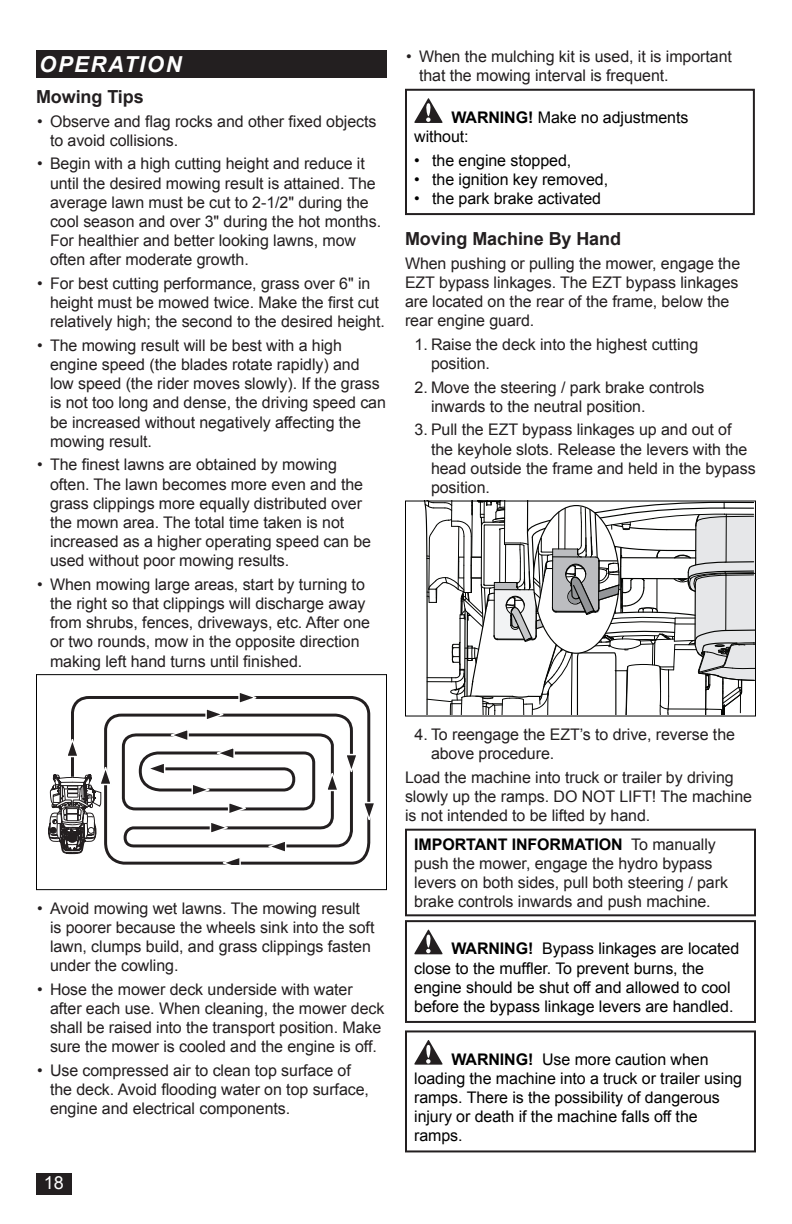
<style>
.page{position:relative;width:792px;height:1224px;background:#fff}
.page>*{position:absolute;margin:0;border:0;box-sizing:border-box;transform-origin:0 0}
.t1{font:italic 700 22px "Arial";letter-spacing:.075em;color:#fff}
.Head_9{font:700 18px "Arial";letter-spacing:-.005em;color:#231f20}
.Head_9A{font:700 18px "Arial";letter-spacing:-.005em;color:#231f20}
.t2{font:18px "Arial";color:#fff}
.Body_Text{font:16px/19.2px "Arial";letter-spacing:-.005em;color:#231f20}
.t3{font:16px/19.2px "Arial";letter-spacing:-.005em;color:#000}
.s1{font-weight:700}
.s2{font-weight:700;color:#000}
</style>
<div class="page">
<div style="left:36px;top:1174px;width:35px;height:21px;background:#231f20"></div>
<div style="left:36px;top:50px;width:351px;height:28px;background:#231f20"></div>
<svg style="left:71px;top:696px;width:300px;height:169px"></svg>
<svg style="left:68px;top:738px;width:12px;height:20px"></svg>
<svg style="left:325px;top:753px;width:34px;height:39px"></svg>
<svg style="left:361px;top:801px;width:13px;height:20px"></svg>
<svg style="left:237px;top:693px;width:20px;height:13px"></svg>
<svg style="left:204px;top:707px;width:20px;height:15px"></svg>
<svg style="left:190px;top:782px;width:57px;height:54px"></svg>
<svg style="left:170px;top:727px;width:20px;height:16px"></svg>
<svg style="left:216px;top:745px;width:20px;height:16px"></svg>
<svg style="left:268px;top:839px;width:20px;height:15px"></svg>
<svg style="left:147px;top:761px;width:20px;height:15px"></svg>
<svg style="left:222px;top:855px;width:20px;height:10px"></svg>
<svg style="left:48px;top:766px;width:65px;height:99px"></svg>
<div style="left:36px;top:674px;width:351px;height:216px;border:1px solid #000"></div>
<svg style="left:414px;top:98px;width:29px;height:25px"></svg>
<div style="left:405px;top:89px;width:350px;height:126px;border:2px solid #231f20"></div>
<svg style="left:424px;top:503px;width:330px;height:212px"></svg>
<div style="left:405px;top:501px;width:351px;height:216px;border:1px solid #000"></div>
<div style="left:405px;top:829px;width:351px;height:87px;border:2px solid #231f20"></div>
<svg style="left:414px;top:929px;width:29px;height:25px"></svg>
<div style="left:405px;top:920px;width:351px;height:103px;border:2px solid #231f20"></div>
<svg style="left:414px;top:1040px;width:29px;height:25px"></svg>
<div style="left:405px;top:1030px;width:351px;height:122px;border:2px solid #231f20"></div>
<h1 class="t1" style="left:39px;top:50px;width:144px">OPERATION</h1>
<p class="Head_9A" style="left:36px;top:85px;width:109px">Mowing Tips</p>
<p class="Body_Text" style="left:50px;top:112px;width:328px;text-indent:-13px">• Observe and flag rocks and other fixed objects to avoid collisions.</p>
<p class="Body_Text" style="left:50px;top:154px;width:333px;text-indent:-13px">• Begin with a high cutting height and reduce it until the desired mowing result is attained. The average lawn must be cut to 2-1/2" during the cool season and over 3" during the hot months.<br>For healthier and better looking lawns, mow often after moderate growth.</p>
<p class="Body_Text" style="left:50px;top:274px;width:336px;text-indent:-13px">• For best cutting performance, grass over 6" in height must be mowed twice. Make the first cut relatively high; the second to the desired height.</p>
<p class="Body_Text" style="left:50px;top:336px;width:337px;text-indent:-13px">• The mowing result will be best with a high engine speed (the blades rotate rapidly) and low speed (the rider moves slowly). If the grass is not too long and dense, the driving speed can be increased without negatively affecting the mowing result.</p>
<p class="Body_Text" style="left:50px;top:455px;width:323px;text-indent:-13px">• The finest lawns are obtained by mowing often. The lawn becomes more even and the grass clippings more equally distributed over the mown area. The total time taken is not increased as a higher operating speed can be used without poor mowing results.</p>
<p class="Body_Text" style="left:50px;top:575px;width:322px;text-indent:-13px">• When mowing large areas, start by turning to the right so that clippings will discharge away from shrubs, fences, driveways, etc. After one or two rounds, mow in the opposite direction making left hand turns until finished.</p>
<p class="Body_Text" style="left:419px;top:47px;width:314px;text-indent:-13px">• When the mulching kit is used, it is important that the mowing interval is frequent.</p>
<p class="t3" style="left:414px;top:108px;width:276px;text-indent:37px"><span class="s1">WARNING!</span> Make no adjustments without:</p>
<p class="t3" style="left:414px;top:151px;width:159px">• the engine stopped,</p>
<p class="t3" style="left:414px;top:170px;width:195px">• the ignition key removed,</p>
<p class="t3" style="left:414px;top:189px;width:188px">• the park brake activated</p>
<p class="Head_9" style="left:405px;top:227px;width:218px">Moving Machine By Hand</p>
<p class="Body_Text" style="left:405px;top:254px;width:337px">When pushing or pulling the mower, engage the EZT bypass linkages. The EZT bypass linkages are located on the rear of the frame, below the rear engine guard.</p>
<p class="Body_Text" style="left:431px;top:335px;width:269px;text-indent:-16px">1. Raise the deck into the highest cutting position.</p>
<p class="Body_Text" style="left:431px;top:378px;width:275px;text-indent:-16px">2. Move the steering / park brake controls inwards to the neutral position.</p>
<p class="Body_Text" style="left:431px;top:420px;width:326px;text-indent:-16px">3. Pull the EZT bypass linkages up and out of the keyhole slots. Release the levers with the head outside the frame and held in the bypass position.</p>
<p class="Body_Text" style="left:50px;top:899px;width:326px;text-indent:-13px">• Avoid mowing wet lawns. The mowing result is poorer because the wheels sink into the soft lawn, clumps build, and grass clippings fasten under the cowling.</p>
<p class="Body_Text" style="left:50px;top:980px;width:336px;text-indent:-13px">• Hose the mower deck underside with water after each use. When cleaning, the mower deck shall be raised into the transport position. Make sure the mower is cooled and the engine is off.</p>
<p class="Body_Text" style="left:50px;top:1061px;width:321px;text-indent:-13px">• Use compressed air to clean top surface of the deck. Avoid flooding water on top surface, engine and electrical components.</p>
<p class="t2" style="left:44px;top:1171px;width:22px">18</p>
<p class="Body_Text" style="left:431px;top:725px;width:306px;text-indent:-16px">4. To reengage the EZT’s to drive, reverse the above procedure.</p>
<p class="Body_Text" style="left:405px;top:768px;width:349px">Load the machine into truck or trailer by driving slowly up the ramps. DO NOT LIFT! The machine is not intended to be lifted by hand.</p>
<p class="Body_Text" style="left:414px;top:834px;width:315px"><span class="s2">IMPORTANT INFORMATION</span> To manually push the mower, engage the hydro bypass levers on both sides, pull both steering / park brake controls inwards and push machine.</p>
<p class="t3" style="left:414px;top:939px;width:327px;text-indent:37px"><span class="s1">WARNING!</span> Bypass linkages are located close to the muffler. To prevent burns, the engine should be shut off and allowed to cool before the bypass linkage levers are handled.</p>
<p class="t3" style="left:414px;top:1050px;width:329px;text-indent:37px"><span class="s1">WARNING!</span> Use more caution when loading the machine into a truck or trailer using ramps. There is the possibility of dangerous injury or death if the machine falls off the ramps.</p>
</div>
